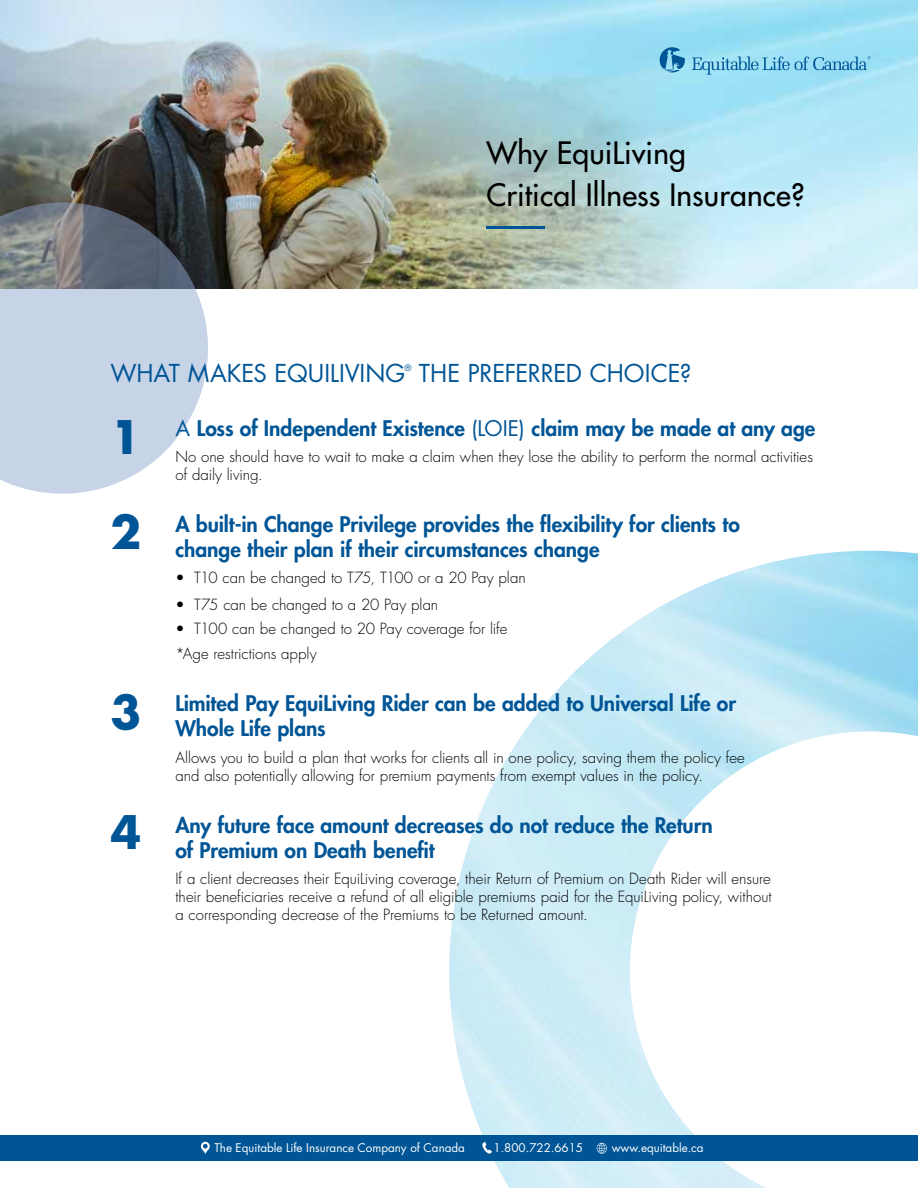
<style>
.page{position:relative;width:918px;height:1188px;background:#fff}
.page>*{position:absolute;margin:0;border:0;box-sizing:border-box;transform-origin:0 0}
.t1{font:700 45px/95.7px "Futura Std";color:#005596}
.t2{font:500 30px/42px "Futura Std";letter-spacing:.005em;color:#000}
.t3{font:24px "Futura Std";letter-spacing:-.005em;color:#005596}
.t4{font:800 21px/25.2px "Futura Std";color:#005596}
.t5{font:300 15px/18px "Futura Std";color:#000}
.t6{font:11.7px "Futura Std";color:#fff}
.t7{font:8.7px "Futura Std";color:#005596}
.s1{font-weight:400}
</style>
<div class="page">
<img style="left:0;top:0;width:918px;height:289px">
<svg style="left:0;top:202px;width:208px;height:292px;background:#abb4c2"></svg>
<img style="left:449px;top:551px;width:469px;height:637px">
<hr style="left:486px;top:226px;width:59px;height:3px;background:#005596">
<svg style="left:659px;top:46px;width:26px;height:27px"></svg>
<svg style="left:692px;top:56px;width:179px;height:19px;background:#7ec5e3"></svg>
<div style="left:0;top:1135px;width:918px;height:26px;background:#005596"></div>
<svg style="left:482px;top:1142px;width:10px;height:12px"></svg>
<svg style="left:200px;top:1142px;width:10px;height:12px"></svg>
<svg style="left:597px;top:1143px;width:10px;height:11px"></svg>
<h2 class="t2" style="left:486px;top:132px;width:320px">Why EquiLiving<br>Critical Illness Insurance?</h2>
<h3 class="t3" style="left:111px;top:358px;width:296px">WHAT MAKES EQUILIVING</h3>
<p class="t7" style="left:404px;top:363px;width:8px">®</p>
<h3 class="t3" style="left:419px;top:358px;width:274px">THE PREFERRED CHOICE?</h3>
<h1 class="t1" style="left:111px;top:389px;width:32px">1<br>2</h1>
<h1 class="t1" style="left:111px;top:664px;width:32px">3</h1>
<h1 class="t1" style="left:111px;top:784px;width:32px">4</h1>
<h3 class="t4" style="left:175px;top:416px;width:642px"><span class="s1">A</span> Loss of Independent Existence <span class="s1">(LOIE)</span> claim may be made at any age</h3>
<p class="t5" style="left:175px;top:448px;width:639px">No one should have to wait to make a claim when they lose the ability to perform the normal activities of daily living.</p>
<h3 class="t4" style="left:175px;top:512px;width:566px">A built-in Change Privilege provides the flexibility for clients to change their plan if their circumstances change</h3>
<p class="t5" style="left:175px;top:569px;width:352px">• T10 can be changed to T75, T100 or a 20 Pay plan</p>
<p class="t5" style="left:175px;top:596px;width:264px">• T75 can be changed to a 20 Pay plan</p>
<p class="t5" style="left:175px;top:617px;width:333px;line-height:24.8px">• T100 can be changed to 20 Pay coverage for life *Age restrictions apply</p>
<h3 class="t4" style="left:175px;top:691px;width:562px">Limited Pay EquiLiving Rider can be added to Universal Life or<br>Whole Life plans</h3>
<p class="t5" style="left:175px;top:749px;width:571px">Allows you to build a plan that works for clients all in one policy, saving them the policy fee and also potentially allowing for premium payments from exempt values in the policy.</p>
<h3 class="t4" style="left:175px;top:812px;width:539px">Any future face amount decreases do not reduce the Return of Premium on Death benefit</h3>
<p class="t5" style="left:175px;top:870px;width:598px;text-align:justify">If a client decreases their EquiLiving coverage, their Return of Premium on Death Rider will ensure their beneficiaries receive a refund of all eligible premiums paid for the EquiLiving policy, without a corresponding decrease of the Premiums to be Returned amount.</p>
<p class="t6" style="left:214px;top:1141px;width:252px">The Equitable Life Insurance Company of Canada</p>
<p class="t6" style="left:494px;top:1141px;width:91px">1.800.722.6615</p>
<p class="t6" style="left:612px;top:1141px;width:93px">www.equitable.ca</p>
</div>
